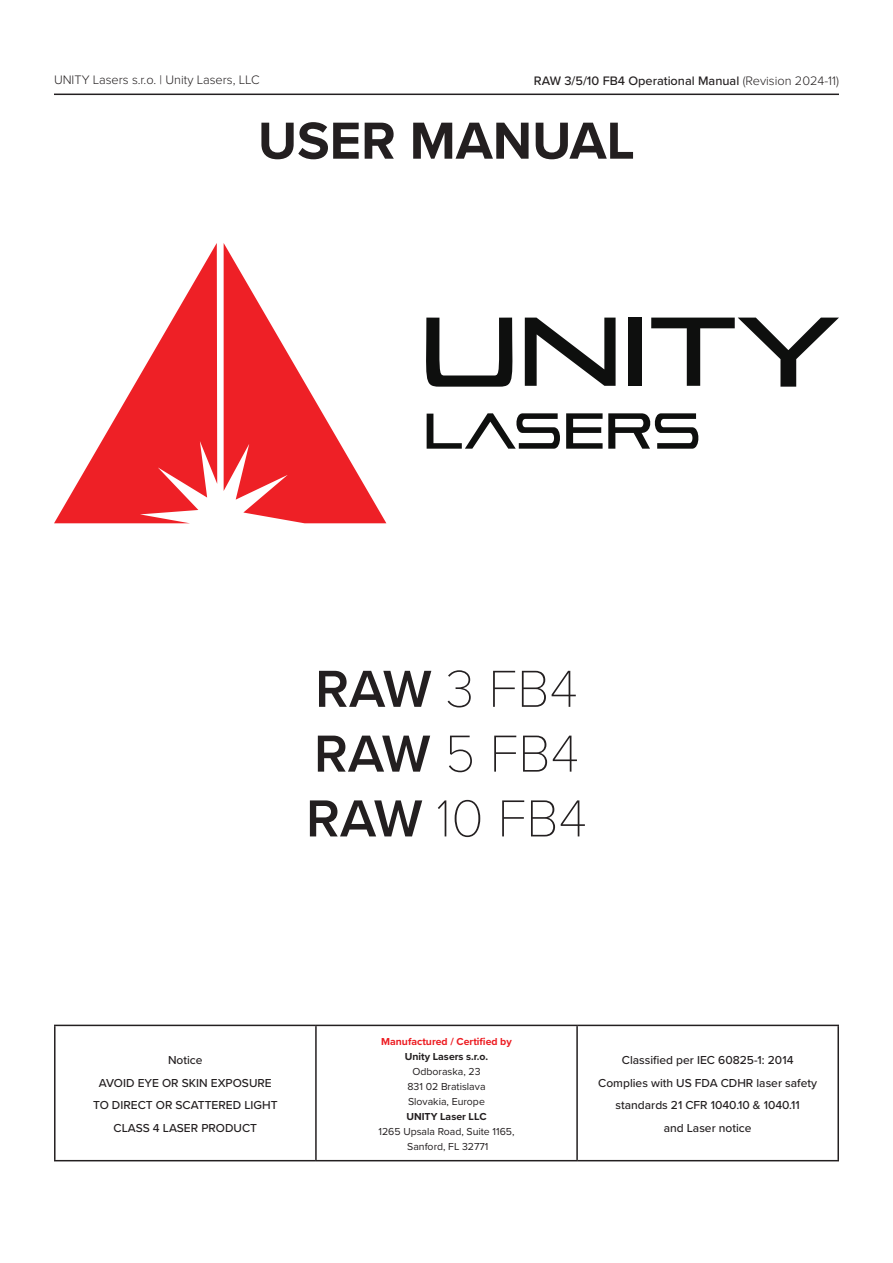
<style>
.page{position:relative;width:893px;height:1263px;background:#fff}
.page>*{position:absolute;margin:0;border:0;box-sizing:border-box;transform-origin:0 0}
.t1{font:100 54px "Proxima Nova T";color:#231f20}
.t2{font:700 54px "Proxima Nova";color:#231f20}
.t3{font:500 12.75px "Proxima Nova";color:#231f20}
.t4{font:300 12.75px "Proxima Nova";color:#231f20}
.t5{font:500 12px "Proxima Nova";color:#231f20}
.t6{font:10.5px "Proxima Nova";color:#231f20}
.t7{font:700 10.5px "Proxima Nova";color:#231f20}
.t8{font:700 10.5px "Proxima Nova";color:#ed1d23}
.s1{font-weight:300}
.s2{font-family:"Proxima Nova";font-weight:600}
</style>
<div class="page">
<hr style="left:54px;top:94px;width:785px;height:1px;background:#231f20">
<hr style="left:54px;top:1025px;width:262px;height:1px;background:#231f20">
<hr style="left:54px;top:1026px;width:2px;height:134px;background:#231f20">
<hr style="left:316px;top:1025px;width:261px;height:1px;background:#231f20">
<hr style="left:315px;top:1026px;width:2px;height:134px;background:#231f20">
<hr style="left:577px;top:1025px;width:262px;height:1px;background:#231f20">
<hr style="left:576px;top:1026px;width:2px;height:134px;background:#231f20">
<hr style="left:837px;top:1026px;width:2px;height:134px;background:#231f20">
<hr style="left:54px;top:1160px;width:262px;height:1px;background:#231f20">
<hr style="left:316px;top:1160px;width:261px;height:1px;background:#231f20">
<hr style="left:577px;top:1160px;width:262px;height:1px;background:#231f20">
<svg style="left:427px;top:413px;width:272px;height:36px"></svg>
<svg style="left:651px;top:318px;width:188px;height:69px"></svg>
<div style="left:629px;top:318px;width:13px;height:68px;background:#0e0f0e"></div>
<svg style="left:525px;top:318px;width:91px;height:68px"></svg>
<svg style="left:426px;top:318px;width:87px;height:69px"></svg>
<svg style="left:54px;top:243px;width:332px;height:280px"></svg>
<p class="t4" style="left:54px;top:70px;width:207px">UNITY Lasers s.r.o. | Unity Lasers, LLC</p>
<p class="t3" style="left:534px;top:71px;width:307px">RAW 3/5/10 FB4 Operational Manual <span class="s1">(Revision 2024-11)</span></p>
<p class="t2" style="left:258px;top:100px;width:378px">USER MANUAL</p>
<p class="t1" style="left:315px;top:648px;width:264px"><span class="s2">RAW</span> 3 FB4</p>
<p class="t1" style="left:314px;top:713px;width:266px"><span class="s2">RAW</span> 5 FB4</p>
<p class="t1" style="left:306px;top:778px;width:282px"><span class="s2">RAW</span> 10 FB4</p>
<p class="t5" style="left:168px;top:1051px;width:36px">Notice</p>
<p class="t5" style="left:99px;top:1073px;width:175px">AVOID EYE OR SKIN EXPOSURE</p>
<p class="t5" style="left:93px;top:1096px;width:186px">TO DIRECT OR SCATTERED LIGHT</p>
<p class="t5" style="left:114px;top:1118px;width:145px">CLASS 4 LASER PRODUCT</p>
<p class="t8" style="left:381px;top:1033px;width:132px">Manufactured / Certified by</p>
<p class="t7" style="left:405px;top:1048px;width:85px">Unity Lasers s.r.o.</p>
<p class="t6" style="left:412px;top:1063px;width:70px">Odboraska, 23</p>
<p class="t6" style="left:407px;top:1078px;width:80px">831 02 Bratislava</p>
<p class="t6" style="left:408px;top:1093px;width:78px">Slovakia, Europe</p>
<p class="t7" style="left:406px;top:1108px;width:82px">UNITY Laser LLC</p>
<p class="t6" style="left:379px;top:1123px;width:137px">1265 Upsala Road, Suite 1165,</p>
<p class="t6" style="left:407px;top:1138px;width:83px">Sanford, FL 32771</p>
<p class="t5" style="left:622px;top:1051px;width:173px">Classified per IEC 60825-1: 2014</p>
<p class="t5" style="left:598px;top:1073px;width:220px">Complies with US FDA CDHR laser safety</p>
<p class="t5" style="left:616px;top:1096px;width:186px">standards 21 CFR 1040.10 &amp; 1040.11</p>
<p class="t5" style="left:664px;top:1118px;width:89px">and Laser notice</p>
</div>
